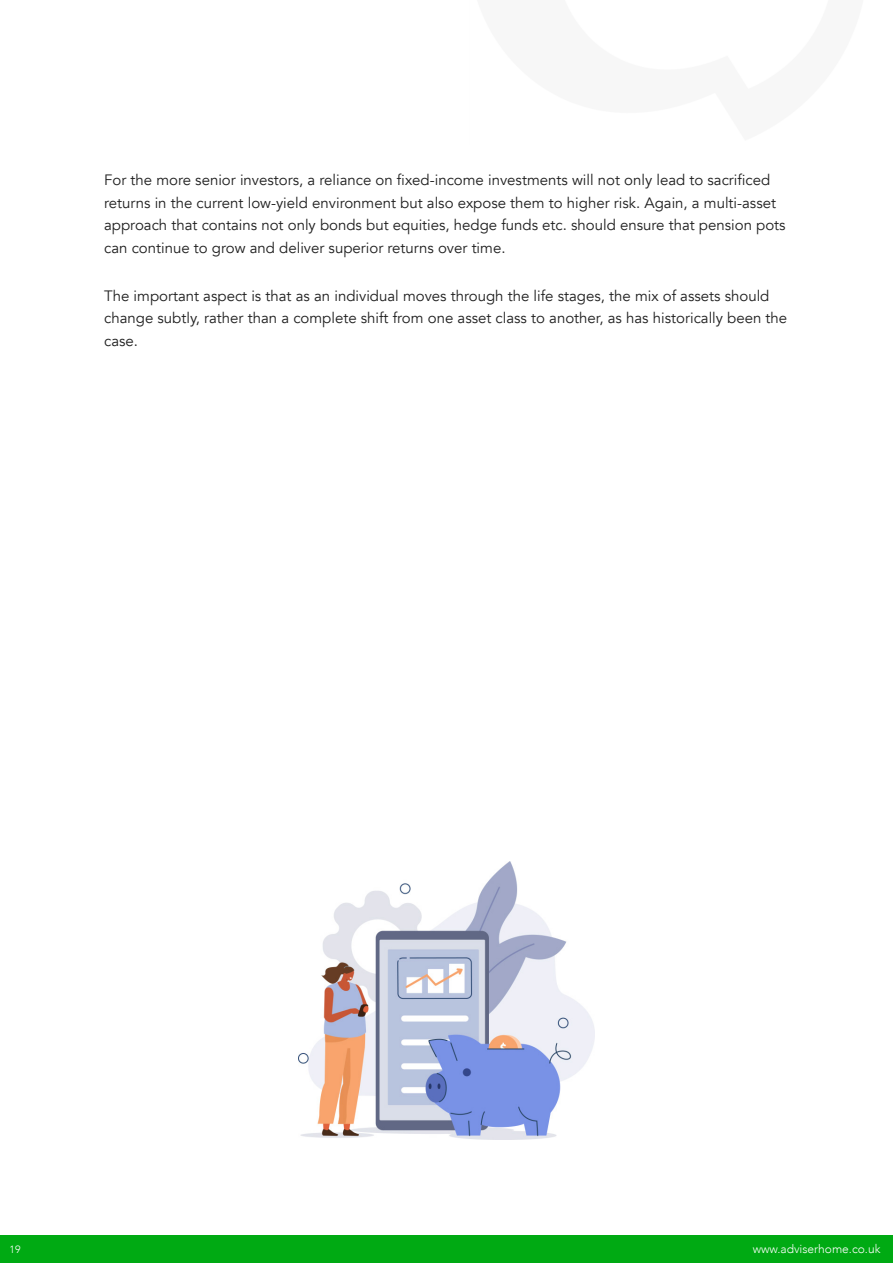
<style>
.page{position:relative;width:893px;height:1263px;background:#fff}
.page>*{position:absolute;margin:0;border:0;box-sizing:border-box;transform-origin:0 0}
.t1{font:15px/22.5px "Avenir";color:#1f1f1f}
.t2{font:300 12px "Avenir";color:#fff}
.t3{font:300 10.5px "Avenir";color:#fff}
</style>
<div class="page">
<div style="left:0;top:1236px;width:893px;height:27px;background:#00aa13"></div>
<img style="left:299px;top:861px;width:295px;height:278px">
<p class="t1" style="left:104px;top:169px;width:683px">For the more senior investors, a reliance on fixed-income investments will not only lead to sacrificed returns in the current low-yield environment but also expose them to higher risk. Again, a multi-asset approach that contains not only bonds but equities, hedge funds etc. should ensure that pension pots can continue to grow and deliver superior returns over time.</p>
<p class="t1" style="left:104px;top:284px;width:685px">The important aspect is that as an individual moves through the life stages, the mix of assets should change subtly, rather than a complete shift from one asset class to another, as has historically been the case.</p>
<p class="t3" style="left:10px;top:1243px;width:12px">19</p>
<p class="t2" style="left:753px;top:1242px;width:129px">www.adviserhome.co.uk</p>
</div>
